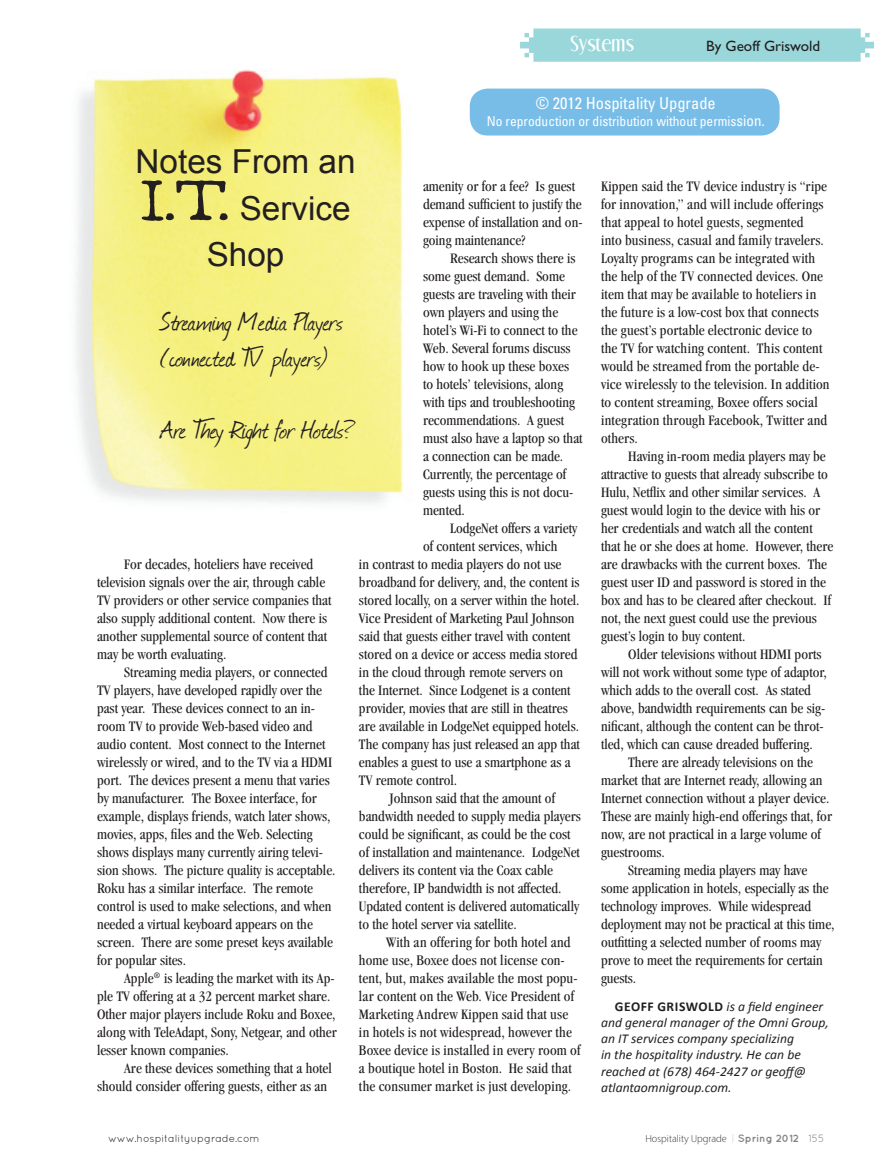
<style>
.page{position:relative;width:891px;height:1175px;background:#fff}
.page>*{position:absolute;margin:0;border:0;box-sizing:border-box;transform-origin:0 0}
.t1{font:33px/46.5px "Arial";color:#231f20;text-align:center}
.t2{font:30px/36px "Journal";color:#231f20}
.t3{font:21px "Dream Orphans";color:#fff}
.t4{font:condensed 16.5px "Univers";color:#fff}
.t5{font:condensed 15px/18px "Garamond";color:#231f20}
.t6{font:15px "Gill Sans";color:#231f20}
.t7{font:italic 13.5px/16.2px "Calibri";color:#231f20}
.t8{font:condensed 13.5px "Univers";color:#fff}
.t9{font:200 10.5px "Vegur";color:#231f20}
.t10{font:10.5px "Quicksand";color:#231f20}
.s1{font-size:15px}
.s2{font-family:"Atlasofthe Magi";font-size:57px}
.s3{font-weight:700;font-style:normal}
.s4{font-family:"Quicksand Dash";font-weight:400;color:#808285}
.s5{font-family:"Quicksand";font-weight:700;color:#808285}
.s6{font-family:"Quicksand";font-weight:400;color:#808285}
</style>
<div class="page">
<img style="left:75px;top:70px;width:328px;height:433px">
<svg style="left:520px;top:28px;width:354px;height:34px;background:#9fd9dd"></svg>
<div style="left:470px;top:89px;width:310px;height:46px;background:#78bde8;border-radius:18px"></div>
<h3 class="t3" style="left:570px;top:34px;width:65px">Systems</h3>
<p class="t6" style="left:706px;top:38px;width:116px">By Geoff Griswold</p>
<p class="t4" style="left:536px;top:93px;width:181px">© 2012 Hospitality Upgrade</p>
<p class="t8" style="left:487px;top:112px;width:280px">No reproduction or distribution without permis<span class="s1">sion.</span></p>
<h1 class="t1" style="left:136px;top:139px;width:222px">Notes From an<br><span class="s2">I.T.</span> Service<br>Shop</h1>
<p class="t5" style="left:423px;top:177px;width:161px">amenity or for a fee? Is guest demand sufficient to justify the expense of installation and on&shy;going maintenance?</p>
<p class="t5" style="left:423px;top:249px;width:161px;text-indent:27px">Research shows there is some guest demand. Some guests are traveling with their own players and using the hotel’s Wi-Fi to connect to the<br>Web. Several forums discuss how to hook up these boxes to hotels’ televisions, along with tips and troubleshooting recommendations. A guest must also have a laptop so that a connection can be made.<br>Currently, the percentage of guests using this is not docu&shy;mented.</p>
<p class="t5" style="left:450px;top:519px;width:128px">LodgeNet offers a variety</p>
<p class="t5" style="left:423px;top:537px;width:136px">of content services, which</p>
<p class="t5" style="left:359px;top:555px;width:204px">in contrast to media players do not use</p>
<p class="t5" style="left:359px;top:573px;width:222px">broadband for delivery, and, the content is</p>
<p class="t5" style="left:359px;top:591px;width:222px">stored locally, on a server within the hotel.</p>
<p class="t5" style="left:359px;top:609px;width:217px">Vice President of Marketing Paul Johnson</p>
<p class="t5" style="left:359px;top:627px;width:213px">said that guests either travel with content</p>
<p class="t5" style="left:359px;top:645px;width:220px">stored on a device or access media stored</p>
<p class="t5" style="left:359px;top:663px;width:206px">in the cloud through remote servers on</p>
<p class="t5" style="left:359px;top:681px;width:213px">the Internet. Since Lodgenet is a content</p>
<p class="t5" style="left:359px;top:699px;width:210px">provider, movies that are still in theatres</p>
<p class="t5" style="left:359px;top:717px;width:222px">are available in LodgeNet equipped hotels.</p>
<p class="t5" style="left:359px;top:735px;width:222px">The company has just released an app that</p>
<p class="t5" style="left:359px;top:753px;width:213px">enables a guest to use a smartphone as a</p>
<p class="t5" style="left:359px;top:771px;width:100px">TV remote control.</p>
<p class="t5" style="left:390px;top:789px;width:167px">Johnson said that the amount of</p>
<p class="t5" style="left:359px;top:807px;width:223px">bandwidth needed to supply media players</p>
<p class="t5" style="left:359px;top:825px;width:213px">could be significant, as could be the cost</p>
<p class="t5" style="left:359px;top:843px;width:222px">of installation and maintenance. LodgeNet</p>
<p class="t5" style="left:359px;top:861px;width:196px">delivers its content via the Coax cable</p>
<p class="t5" style="left:359px;top:879px;width:204px">therefore, IP bandwidth is not affected.</p>
<p class="t5" style="left:359px;top:897px;width:222px">Updated content is delivered automatically</p>
<p class="t5" style="left:359px;top:915px;width:159px">to the hotel server via satellite.</p>
<p class="t5" style="left:386px;top:933px;width:186px">With an offering for both hotel and</p>
<p class="t5" style="left:359px;top:951px;width:207px">home use, Boxee does not license con-</p>
<p class="t5" style="left:359px;top:969px;width:220px">tent, but, makes available the most popu-</p>
<p class="t5" style="left:359px;top:987px;width:217px">lar content on the Web. Vice President of</p>
<p class="t5" style="left:359px;top:1005px;width:211px">Marketing Andrew Kippen said that use</p>
<p class="t5" style="left:359px;top:1023px;width:214px">in hotels is not widespread, however the</p>
<p class="t5" style="left:359px;top:1041px;width:223px">Boxee device is installed in every room of</p>
<p class="t5" style="left:359px;top:1059px;width:214px">a boutique hotel in Boston. He said that</p>
<p class="t5" style="left:359px;top:1077px;width:214px">the consumer market is just developing.</p>
<h2 class="t2" style="left:160px;top:303px;width:184px">Streaming Media Players (connected TV players)</h2>
<h2 class="t2" style="left:160px;top:411px;width:196px">Are They Right for Hotels?</h2>
<p class="t5" style="left:97px;top:555px;width:236px;text-indent:27px">For decades, hoteliers have received television signals over the air, through cable TV providers or other service companies that also supply additional content. Now there is another supplemental source of content that may be worth evaluating.</p>
<p class="t5" style="left:97px;top:663px;width:240px;text-indent:27px">Streaming media players, or connected TV players, have developed rapidly over the past year. These devices connect to an in&shy;room TV to provide Web-based video and audio content. Most connect to the Internet wirelessly or wired, and to the TV via a HDMI port. The devices present a menu that varies by manufacturer. The Boxee interface, for example, displays friends, watch later shows, movies, apps, files and the Web. Selecting shows displays many currently airing televi&shy;sion shows. The picture quality is acceptable.<br>Roku has a similar interface. The remote control is used to make selections, and when needed a virtual keyboard appears on the screen. There are some preset keys available for popular sites.</p>
<p class="t5" style="left:97px;top:969px;width:241px;text-indent:27px">Apple<sup>®</sup> is leading the market with its Ap&shy;ple TV offering at a 32 percent market share.<br>Other major players include Roku and Boxee, along with TeleAdapt, Sony, Netgear, and other lesser known companies.</p>
<p class="t5" style="left:97px;top:1059px;width:236px;text-indent:27px">Are these devices something that a hotel should consider offering guests, either as an</p>
<p class="t5" style="left:601px;top:177px;width:230px">Kippen said the TV device industry is “ripe for innovation,” and will include offerings that appeal to hotel guests, segmented<br>into business, casual and family travelers.<br>Loyalty programs can be integrated with the help of the TV connected devices. One item that may be available to hoteliers in the future is a low-cost box that connects the guest’s portable electronic device to the TV for watching content. This content would be streamed from the portable de&shy;vice wirelessly to the television. In addition to content streaming, Boxee offers social integration through Facebook, Twitter and others.</p>
<p class="t5" style="left:601px;top:447px;width:234px;text-indent:27px">Having in-room media players may be attractive to guests that already subscribe to Hulu, Netflix and other similar services. A guest would login to the device with his or her credentials and watch all the content that he or she does at home. However, there are drawbacks with the current boxes. The guest user ID and password is stored in the box and has to be cleared after checkout. If not, the next guest could use the previous guest’s login to buy content.</p>
<p class="t5" style="left:628px;top:645px;width:195px">Older televisions without HDMI ports</p>
<p class="t5" style="left:601px;top:663px;width:227px">will not work without some type of adaptor,</p>
<p class="t5" style="left:601px;top:681px;width:211px">which adds to the overall cost. As stated</p>
<p class="t5" style="left:601px;top:699px;width:226px">above, bandwidth requirements can be sig-</p>
<p class="t5" style="left:601px;top:717px;width:224px">nificant, although the content can be throt-</p>
<p class="t5" style="left:601px;top:735px;width:213px">tled, which can cause dreaded buffering.</p>
<p class="t5" style="left:628px;top:753px;width:186px">There are already televisions on the</p>
<p class="t5" style="left:601px;top:771px;width:223px">market that are Internet ready, allowing an</p>
<p class="t5" style="left:601px;top:789px;width:230px">Internet connection without a player device.</p>
<p class="t5" style="left:601px;top:807px;width:232px">These are mainly high-end offerings that, for</p>
<p class="t5" style="left:601px;top:825px;width:221px">now, are not practical in a large volume of</p>
<p class="t5" style="left:601px;top:843px;width:65px">guestrooms.</p>
<p class="t5" style="left:628px;top:861px;width:180px">Streaming media players may have</p>
<p class="t5" style="left:601px;top:879px;width:229px">some application in hotels, especially as the</p>
<p class="t5" style="left:601px;top:897px;width:212px">technology improves. While widespread</p>
<p class="t5" style="left:601px;top:915px;width:235px">deployment may not be practical at this time,</p>
<p class="t5" style="left:601px;top:933px;width:222px">outfitting a selected number of rooms may</p>
<p class="t5" style="left:601px;top:951px;width:223px">prove to meet the requirements for certain</p>
<p class="t5" style="left:601px;top:969px;width:37px">guests.</p>
<p class="t7" style="left:601px;top:997px;width:229px;text-indent:14px"><span class="s3">GEOFF GRISWOLD</span> is a field engineer and general manager of the Omni Group, an IT services company specializing<br>in the hospitality industry. He can be reached at (678) 464-2427 or geoff@ atlantaomnigroup.com.</p>
<p class="t10" style="left:108px;top:1132px;width:153px">www.hospitalityupgrade.com</p>
<p class="t9" style="left:645px;top:1134px;width:181px">Hospitality Upgrade <span class="s4">|</span> <span class="s5">Spring 2012</span> <span class="s6">155</span></p>
</div>
